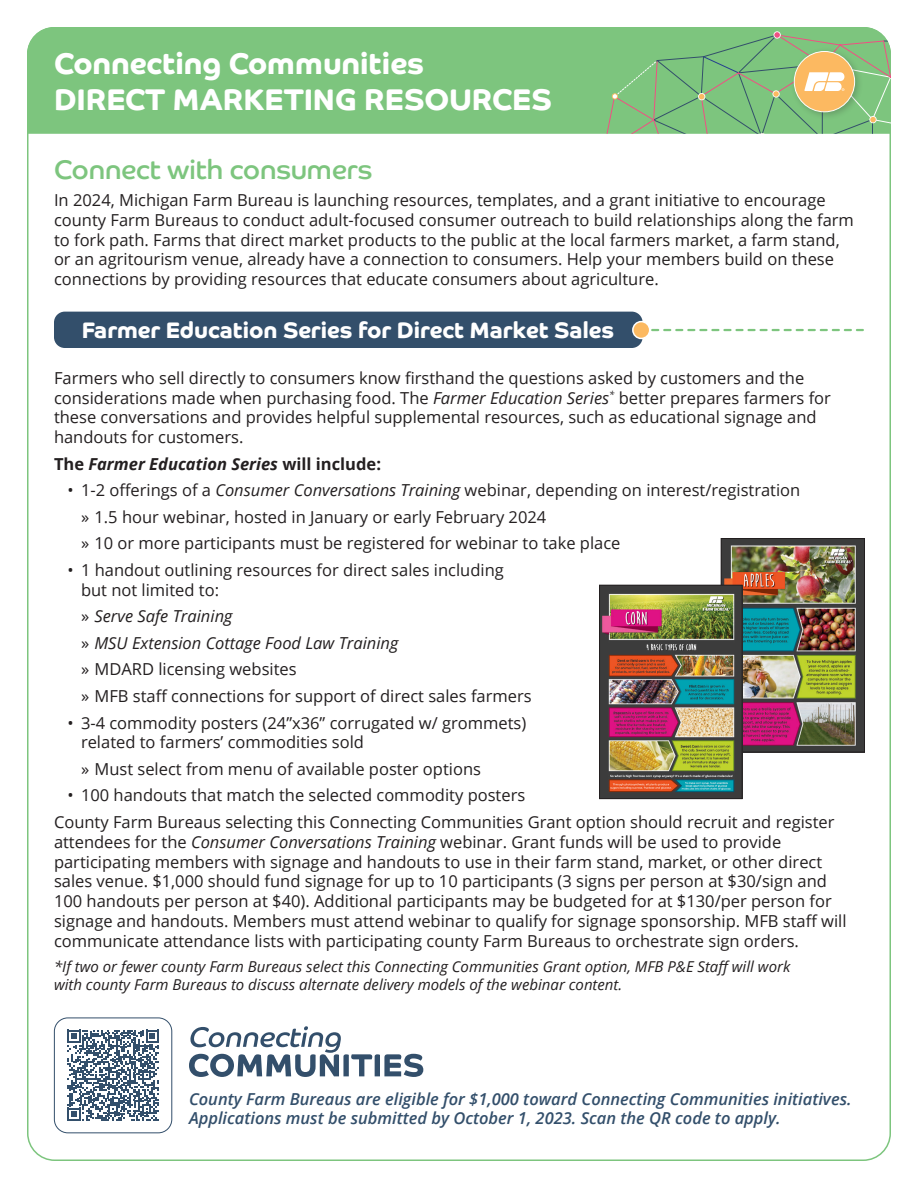
<style>
.page{position:relative;width:918px;height:1188px;background:#fff}
.page>*{position:absolute;margin:0;border:0;box-sizing:border-box;transform-origin:0 0}
.t1{font:700 30px/36px "Co Headline";color:#fff}
.t2{font:27px "Co Headline";color:#7dc57e}
.t3{font:700 22.5px "Co Headline";color:#fff}
.t4{font:16.5px/19.8px "Open Sans";color:#231f20}
.t5{font:italic 600 16.5px/19.8px "Open Sans";color:#334f6b}
.t6{font:italic 16.5px "Open Sans";color:#231f20}
.t7{font:italic 700 16.5px "Open Sans";color:#231f20}
.t8{font:italic 15px/18px "Open Sans";color:#231f20}
.s1{font-style:italic}
.s2{font-style:normal}
</style>
<div class="page">
<svg style="left:189px;top:1026px;width:234px;height:51px"></svg>
<div style="left:27px;top:27px;width:851px;height:107px;background:#7dc57e"></div>
<svg style="left:651px;top:329px;width:212px;height:2px"></svg>
<div style="left:54px;top:312px;width:589px;height:36px;background:#334f6b;border-radius:11px"></div>
<img style="left:723px;top:540px;width:140px;height:210px">
<div style="left:721px;top:538px;width:144px;height:214px;border:1px solid #231f20"></div>
<img style="left:601px;top:587px;width:140px;height:210px">
<div style="left:599px;top:585px;width:144px;height:214px;border:1px solid #231f20"></div>
<svg style="left:603px;top:31px;width:288px;height:103px;background:#8bc080"></svg>
<div style="left:632px;top:321px;width:18px;height:18px;background:#fcb961;border:2px solid #fff;border-radius:50%"></div>
<svg style="left:68px;top:1030px;width:91px;height:91px"></svg>
<div style="left:54px;top:1018px;width:118px;height:115px;border:1px solid #334f6b;border-radius:14px"></div>
<p class="t1" style="left:54px;top:46px;width:499px">Connecting Communities<br>DIRECT MARKETING RESOURCES</p>
<p class="t2" style="left:54px;top:154px;width:320px">Connect with consumers</p>
<p class="t4" style="left:54px;top:190px;width:801px">In 2024, Michigan Farm Bureau is launching resources, templates, and a grant initiative to encourage county Farm Bureaus to conduct adult-focused consumer outreach to build relationships along the farm to fork path. Farms that direct market products to the public at the local farmers market, a farm stand, or an agritourism venue, already have a connection to consumers. Help your members build on these connections by providing resources that educate consumers about agriculture.</p>
<p class="t3" style="left:82px;top:317px;width:534px">Farmer Education Series for Direct Market Sales</p>
<p class="t4" style="left:54px;top:368px;width:778px">Farmers who sell directly to consumers know firsthand the questions asked by customers and the considerations made when purchasing food. The <span class="s1">Farmer Education Series</span><sup>*</sup> better prepares farmers for these conversations and provides helpful supplemental resources, such as educational signage and handouts for customers.</p>
<p class="t7" style="left:54px;top:452px;width:329px"><span class="s2">The</span> Farmer Education Series <span class="s2">will include:</span></p>
<p class="t4" style="left:68px;top:480px;width:734px">• 1-2 offerings of a <span class="s1">Consumer Conversations Training</span> webinar, depending on interest/registration</p>
<p class="t4" style="left:81px;top:507px;width:467px">» 1.5 hour webinar, hosted in January or early February 2024</p>
<p class="t4" style="left:81px;top:533px;width:541px">» 10 or more participants must be registered for webinar to take place</p>
<p class="t4" style="left:81px;top:560px;width:424px;text-indent:-14px">• 1 handout outlining resources for direct sales including but not limited to:</p>
<p class="t6" style="left:81px;top:605px;width:153px"><span class="s2">»</span> Serve Safe Training</p>
<p class="t6" style="left:81px;top:632px;width:319px"><span class="s2">»</span> MSU Extension Cottage Food Law Training</p>
<p class="t4" style="left:81px;top:659px;width:217px">» MDARD licensing websites</p>
<p class="t4" style="left:81px;top:686px;width:452px">» MFB staff connections for support of direct sales farmers</p>
<p class="t4" style="left:81px;top:712px;width:447px;text-indent:-14px">• 3-4 commodity posters (24”x36” corrugated w/ grommets) related to farmers’ commodities sold</p>
<p class="t4" style="left:81px;top:759px;width:402px">» Must select from menu of available poster options</p>
<p class="t4" style="left:68px;top:785px;width:459px">• 100 handouts that match the selected commodity posters</p>
<p class="t4" style="left:54px;top:812px;width:794px">County Farm Bureaus selecting this Connecting Communities Grant option should recruit and register attendees for the <span class="s1">Consumer Conversations Training</span> webinar. Grant funds will be used to provide participating members with signage and handouts to use in their farm stand, market, or other direct sales venue. $1,000 should fund signage for up to 10 participants (3 signs per person at $30/sign and 100 handouts per person at $40). Additional participants may be budgeted for at $130/per person for signage and handouts. Members must attend webinar to qualify for signage sponsorship. MFB staff will communicate attendance lists with participating county Farm Bureaus to orchestrate sign orders.</p>
<p class="t8" style="left:54px;top:957px;width:738px">*If two or fewer county Farm Bureaus select this Connecting Communities Grant option, MFB P&amp;E Staff will work with county Farm Bureaus to discuss alternate delivery models of the webinar content.</p>
<p class="t5" style="left:189px;top:1088px;width:664px">County Farm Bureaus are eligible for $1,000 toward Connecting Communities initiatives.<br>Applications must be submitted by October 1, 2023. Scan the QR code to apply.</p>
</div>
